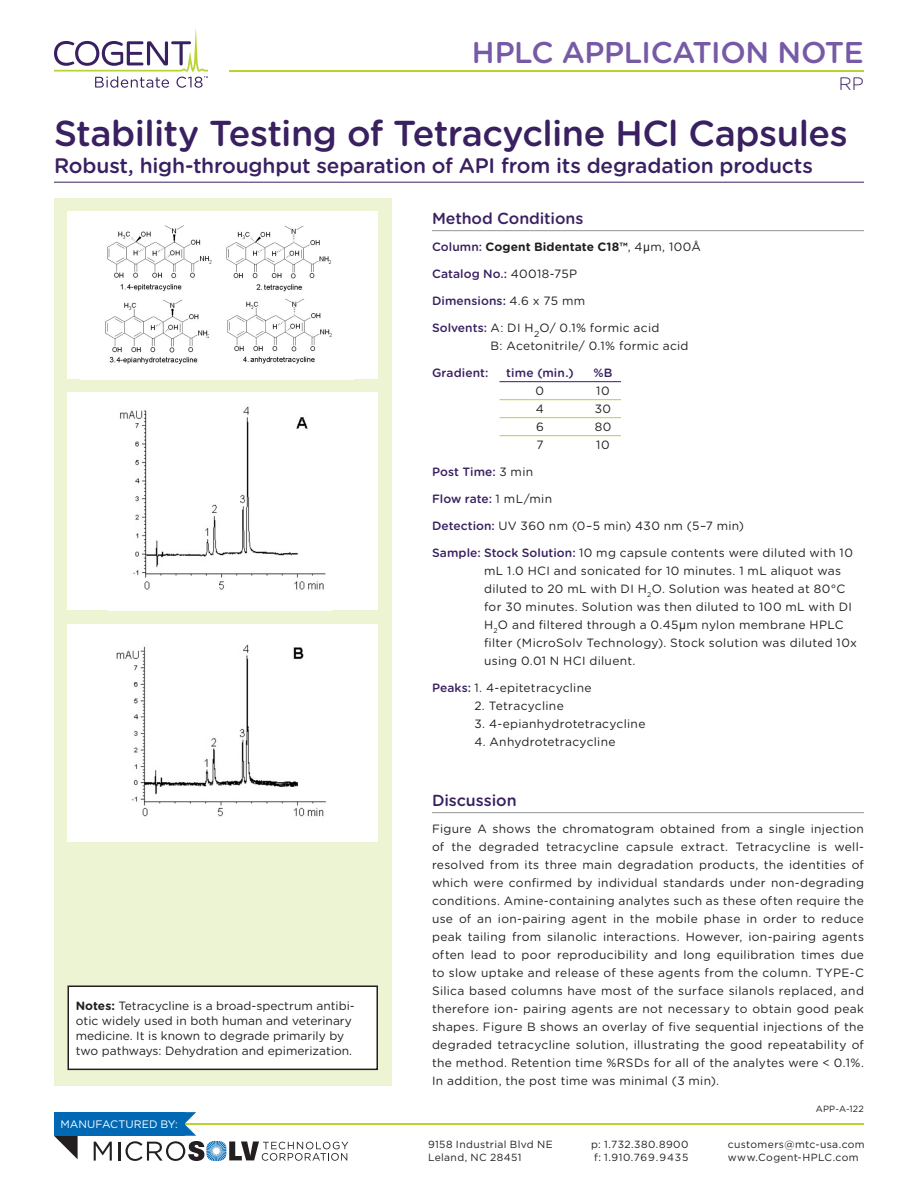
<style>
.page{position:relative;width:918px;height:1188px;background:#fff}
.page>*{position:absolute;margin:0;border:0;box-sizing:border-box;transform-origin:0 0}
.section_head{font:500 36px "Gotham Rounded";letter-spacing:-.015em;color:#392060}
.t1{font:500 30px "Gotham Rounded";letter-spacing:-.015em;color:#775aa6}
.section_subhead{font:500 21px "Gotham Rounded";letter-spacing:-.01em;color:#392060}
.t2{font:300 18px "Gotham Rounded";color:#392060}
.content_subhead-rule{font:500 16.05px "Gotham Rounded";letter-spacing:-.005em;color:#392060}
.content{font:12px/18px "Gotham Rounded";letter-spacing:.02em;color:#231f20}
.content-2{font:12px/15px "Gotham Rounded";color:#231f20}
.content-3{font:500 12px "Gotham Rounded";letter-spacing:.005em;color:#392060}
.content-4{font:700 12px "Gotham Rounded";letter-spacing:.005em;color:#231f20}
.gradient_table-heade{font:500 12px "Gotham Rounded";letter-spacing:.01em;color:#392060}
.gradient_table-rule{font:12px "Gotham Rounded";color:#231f20}
.gradient_table-no_ru{font:12px "Gotham Rounded";color:#231f20}
.t3{font:10.8px "Gotham";color:#fff}
.t4{font:10.35px/12.5px "Gotham";letter-spacing:.035em;color:#231f20}
.t5{font:9px "Gotham Rounded";letter-spacing:.015em;color:#231f20}
.s1{font-weight:500;color:#392060}
.s2{font-weight:400}
.s3{font-family:"Arial";font-weight:400}
.s4{font-weight:400;color:#231f20}
.s5{font-family:"Arial"}
.s6{font-weight:700}
</style>
<div class="page">
<hr style="left:159px;top:1123px;width:705px;height:2px;background:#b8d432">
<hr style="left:229px;top:70px;width:635px;height:2px;background:#b8d432">
<svg style="left:54px;top:1136px;width:24px;height:23px"></svg>
<div style="left:54px;top:1112px;width:130px;height:24px;background:#0168b3"></div>
<svg style="left:94px;top:1142px;width:18px;height:19px"></svg>
<svg style="left:118px;top:1112px;width:230px;height:49px"></svg>
<div style="left:54px;top:198px;width:338px;height:887px;background:#edf4d4"></div>
<div style="left:67px;top:393px;width:311px;height:217px;background:#fff"></div>
<img style="left:120px;top:406px;width:206px;height:184px">
<div style="left:67px;top:624px;width:311px;height:217px;background:#fff"></div>
<img style="left:116px;top:644px;width:210px;height:173px">
<svg style="left:54px;top:28px;width:154px;height:60px"></svg>
<hr style="left:54px;top:182px;width:810px;height:1px;background:#392060">
<hr style="left:432px;top:230px;width:432px;height:1px;background:#939598">
<hr style="left:500px;top:381px;width:121px;height:1px;background:#392060">
<hr style="left:500px;top:399px;width:121px;height:1px;background:#b8d432">
<hr style="left:500px;top:417px;width:121px;height:1px;background:#b8d432">
<hr style="left:500px;top:435px;width:121px;height:1px;background:#b8d432">
<hr style="left:432px;top:812px;width:432px;height:1px;background:#939598">
<div style="left:67px;top:212px;width:311px;height:167px;background:#fff"></div>
<img style="left:105px;top:225px;width:227px;height:139px">
<div style="left:68px;top:986px;width:309px;height:83px;background:#fff"></div>
<div style="left:68px;top:986px;width:310px;height:84px;border:2px solid #231f20"></div>
<h2 class="t1" style="left:472px;top:31px;width:394px">HPLC APPLICATION NOTE</h2>
<p class="t2" style="left:839px;top:72px;width:27px">RP</p>
<p class="section_head" style="left:54px;top:107px;width:795px">Stability Testing of Tetracycline HCl Capsules</p>
<p class="section_subhead" style="left:54px;top:150px;width:760px">Robust, high-throughput separation of API from its degradation products</p>
<p class="content_subhead-rule" style="left:432px;top:207px;width:153px">Method Conditions</p>
<p class="content-4" style="left:432px;top:238px;width:270px"><span class="s1">Column:</span> Cogent Bidentate C18™<span class="s2">, 4</span><span class="s3">µ</span><span class="s2">m, 100Å</span></p>
<p class="content-3" style="left:432px;top:265px;width:147px">Catalog No.: <span class="s4">40018-75P</span></p>
<p class="content-3" style="left:432px;top:292px;width:155px">Dimensions: <span class="s4">4.6 x 75 mm</span></p>
<p class="content" style="left:491px;top:319px;width:200px;text-indent:-59px"><span class="s1">Solvents:</span> A: DI H<sub>2</sub>O/ 0.1% formic acid<br>B: Acetonitrile/ 0.1% formic acid</p>
<p class="gradient_table-heade" style="left:432px;top:364px;width:58px">Gradient:</p>
<p class="gradient_table-heade" style="left:506px;top:364px;width:69px">time (min.)</p>
<p class="gradient_table-heade" style="left:593px;top:364px;width:21px">%B</p>
<p class="gradient_table-rule" style="left:536px;top:383px;width:10px">0</p>
<p class="gradient_table-rule" style="left:596px;top:383px;width:15px">10</p>
<p class="gradient_table-rule" style="left:536px;top:401px;width:10px">4</p>
<p class="gradient_table-rule" style="left:595px;top:401px;width:18px">30</p>
<p class="gradient_table-rule" style="left:536px;top:419px;width:9px">6</p>
<p class="gradient_table-rule" style="left:595px;top:419px;width:18px">80</p>
<p class="gradient_table-no_ru" style="left:536px;top:437px;width:9px">7</p>
<p class="gradient_table-no_ru" style="left:596px;top:437px;width:15px">10</p>
<p class="content-3" style="left:432px;top:463px;width:103px">Post Time: <span class="s4">3 min</span></p>
<p class="content-3" style="left:432px;top:490px;width:122px">Flow rate: <span class="s4">1 mL/min</span></p>
<p class="content" style="left:432px;top:517px;width:314px"><span class="s1">Detection:</span> UV 360 nm (0–5 min) 430 nm (5–7 min)</p>
<p class="content" style="left:484px;top:544px;width:374px;text-indent:-52px"><span class="s1">Sample: Stock Solution:</span> 10 mg capsule contents were diluted with 10 mL 1.0 HCI and sonicated for 10 minutes. 1 mL aliquot was diluted to 20 mL with DI H<sub>2</sub>O. Solution was heated at 80°C for 30 minutes. Solution was then diluted to 100 mL with DI H<sub>2</sub>O and filtered through a 0.45<span class="s5">µ</span>m nylon membrane HPLC filter (MicroSolv Technology). Stock solution was diluted 10x using 0.01 N HCI diluent.</p>
<p class="content" style="left:432px;top:679px;width:161px"><span class="s1">Peaks:</span> 1. 4-epitetracycline</p>
<p class="content" style="left:474px;top:697px;width:91px">2. Tetracycline</p>
<p class="content" style="left:474px;top:715px;width:173px">3. 4-epianhydrotetracycline</p>
<p class="content" style="left:474px;top:733px;width:143px">4. Anhydrotetracycline</p>
<p class="content-2" style="left:76px;top:998px;width:281px"><span class="s6">Notes:</span> Tetracycline is a broad-spectrum antibi&shy;otic widely used in both human and veterinary medicine. It is known to degrade primarily by two pathways: Dehydration and epimerization.</p>
<p class="t3" style="left:60px;top:1118px;width:119px">MANUFACTURED BY:</p>
<p class="content_subhead-rule" style="left:432px;top:789px;width:86px">Discussion</p>
<p class="content" style="left:432px;top:820px;width:434px;text-align:justify">Figure A shows the chromatogram obtained from a single injection of the degraded tetracycline capsule extract. Tetracycline is well&shy;resolved from its three main degradation products, the identities of which were confirmed by individual standards under non-degrading conditions. Amine-containing analytes such as these often require the use of an ion-pairing agent in the mobile phase in order to reduce peak tailing from silanolic interactions. However, ion-pairing agents often lead to poor reproducibility and long equilibration times due to slow uptake and release of these agents from the column. TYPE-C Silica based columns have most of the surface silanols replaced, and therefore ion- pairing agents are not necessary to obtain good peak shapes. Figure B shows an overlay of five sequential injections of the degraded tetracycline solution, illustrating the good repeatability of the method. Retention time %RSDs for all of the analytes were &lt; 0.1%.<br>In addition, the post time was minimal (3 min).</p>
<p class="t5" style="left:816px;top:1102px;width:50px">APP-A-122</p>
<p class="t4" style="left:428px;top:1138px;width:126px">9158 Industrial Blvd NE<br>Leland, NC 28451</p>
<p class="t4" style="left:591px;top:1138px;width:99px">p: 1.732.380.8900 f: 1.910.769.9435</p>
<p class="t4" style="left:728px;top:1138px;width:138px">customers@mtc-usa.com www.Cogent-HPLC.com</p>
</div>
